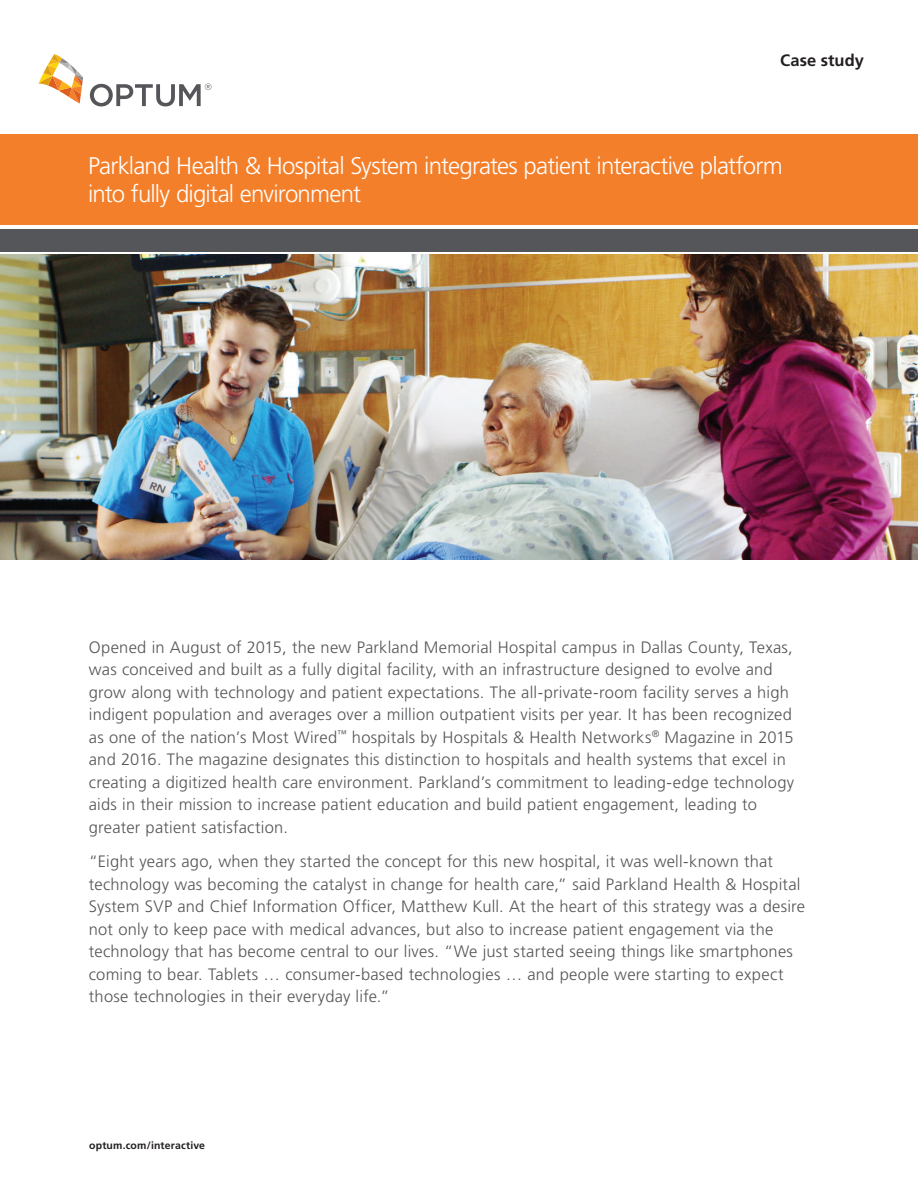
<style>
.page{position:relative;width:918px;height:1188px;background:#fff}
.page>*{position:absolute;margin:0;border:0;box-sizing:border-box;transform-origin:0 0}
.t1{font:300 24px/28.5px "Frutiger LT Std";letter-spacing:-.035em;color:#fff}
.Intro_Body_Copy{font:300 16.5px/22.5px "Frutiger LT Std";letter-spacing:.015em;color:#555659}
.t2{font:700 16.5px "Frutiger LT Std";color:#231f20}
.Body_copy{font:700 10.5px "Frutiger LT Std";letter-spacing:.015em;color:#231f20}
</style>
<div class="page">
<div style="left:0;top:134px;width:918px;height:91px;background:#f47f2a"></div>
<div style="left:0;top:229px;width:918px;height:22px;background:#555659"></div>
<svg style="left:38px;top:54px;width:45px;height:50px"></svg>
<svg style="left:90px;top:83px;width:121px;height:23px"></svg>
<img style="left:0;top:254px;width:918px;height:305px">
<p class="t2" style="left:780px;top:51px;width:85px">Case study</p>
<p class="t1" style="left:88px;top:152px;width:696px">Parkland Health &amp; Hospital System integrates patient interactive platform into fully digital environment</p>
<p class="Intro_Body_Copy" style="left:89px;top:636px;width:707px">Opened in August of 2015, the new Parkland Memorial Hospital campus in Dallas County, Texas, was conceived and built as a fully digital facility, with an infrastructure designed to evolve and grow along with technology and patient expectations. The all-private-room facility serves a high indigent population and averages over a million outpatient visits per year. It has been recognized as one of the nation’s Most Wired<sup>™</sup> hospitals by Hospitals &amp; Health Networks<sup>®</sup> Magazine in 2015 and 2016. The magazine designates this distinction to hospitals and health systems that excel in creating a digitized health care environment. Parkland’s commitment to leading-edge technology aids in their mission to increase patient education and build patient engagement, leading to greater patient satisfaction.</p>
<p class="Intro_Body_Copy" style="left:89px;top:850px;width:718px">“Eight years ago, when they started the concept for this new hospital, it was well-known that technology was becoming the catalyst in change for health care,” said Parkland Health &amp; Hospital System SVP and Chief Information Officer, Matthew Kull. At the heart of this strategy was a desire not only to keep pace with medical advances, but also to increase patient engagement via the technology that has become central to our lives. “We just started seeing things like smartphones coming to bear. Tablets … consumer-based technologies … and people were starting to expect those technologies in their everyday life.”</p>
<p class="Body_copy" style="left:89px;top:1139px;width:118px">optum.com/interactive</p>
</div>
